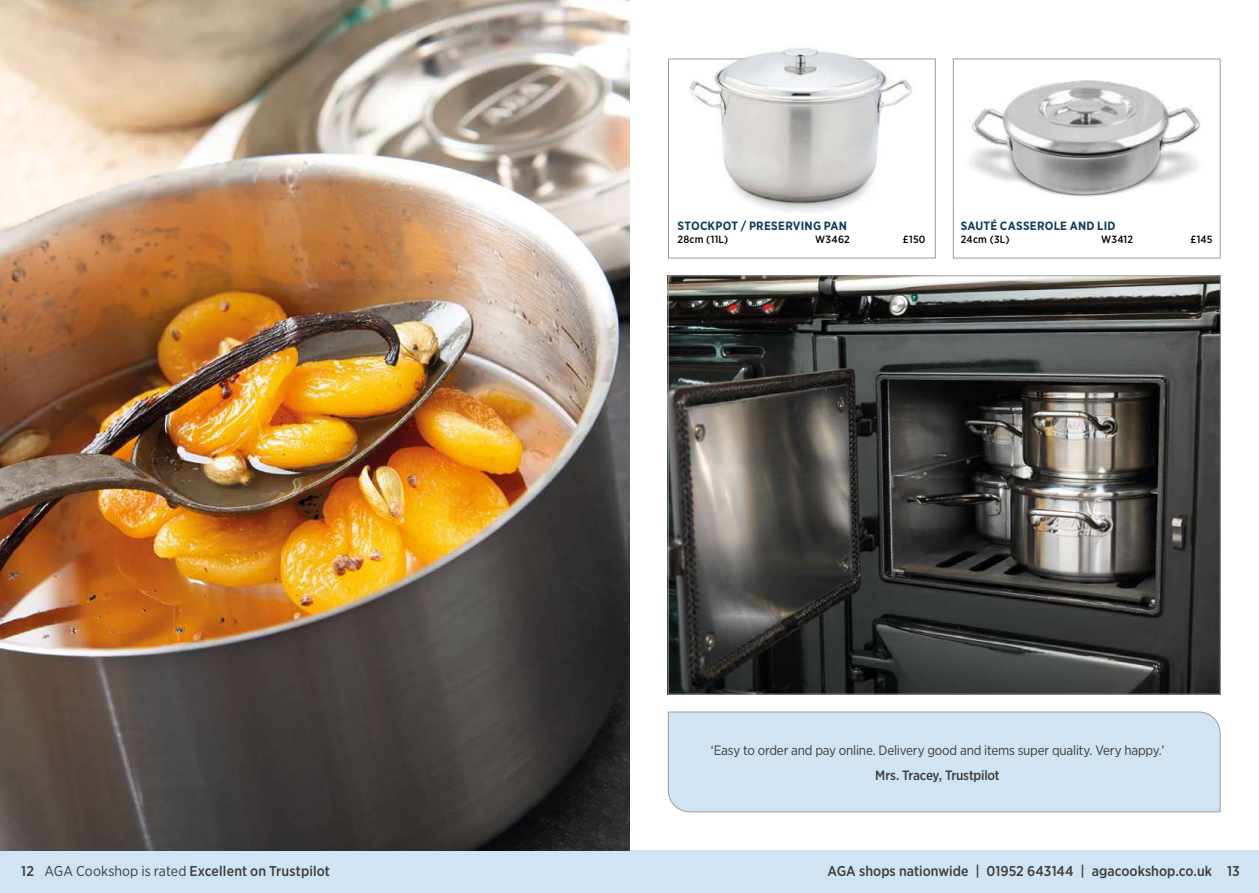
<style>
.page{position:relative;width:1259px;height:893px;background:#fff}
.page>*{position:absolute;margin:0;border:0;box-sizing:border-box;transform-origin:0 0}
.t1{font:500 14.25px "Gotham Narrow";color:#3c3c3b}
.t2{font:13.5px "Gotham Narrow";letter-spacing:-.015em;color:#3c3c3b}
.t3{font:500 13.5px "Gotham Narrow";letter-spacing:-.015em;color:#3c3c3b}
.t4{font:700 12px "Gotham Narrow";letter-spacing:.02em;color:#123f59}
.t5{font:500 10.5px "Gotham Narrow";letter-spacing:.02em;color:#000}
.s1{font-weight:400}
</style>
<div class="page">
<div style="left:0;top:850px;width:629px;height:43px;background:#d0e4f3"></div>
<div style="left:629px;top:850px;width:630px;height:43px;background:#d0e4f3"></div>
<img style="left:670px;top:277px;width:548px;height:415px">
<div style="left:668px;top:59px;width:267px;height:199px;border:1px solid #9d9d9c"></div>
<div style="left:953px;top:59px;width:267px;height:199px;border:1px solid #9d9d9c"></div>
<img style="left:969px;top:80px;width:232px;height:117px">
<img style="left:0;top:0;width:629px;height:850px">
<img style="left:689px;top:48px;width:225px;height:164px">
<div style="left:667px;top:711px;width:554px;height:102px;background:#d0e4f3"></div>
<p class="t4" style="left:677px;top:218px;width:171px">STOCKPOT / PRESERVING PAN</p>
<p class="t5" style="left:677px;top:233px;width:52px">28cm (11L)</p>
<p class="t5" style="left:815px;top:233px;width:36px">W3462</p>
<p class="t5" style="left:903px;top:233px;width:24px">£150</p>
<p class="t4" style="left:961px;top:218px;width:156px">SAUTÉ CASSEROLE AND LID</p>
<p class="t5" style="left:961px;top:233px;width:50px">24cm (3L)</p>
<p class="t5" style="left:1101px;top:233px;width:33px">W3412</p>
<p class="t5" style="left:1190px;top:233px;width:24px">£145</p>
<p class="t2" style="left:711px;top:742px;width:455px">‘Easy to order and pay online. Delivery good and items super quality. Very happy.’</p>
<p class="t3" style="left:875px;top:766px;width:126px">Mrs. Tracey, Trustpilot</p>
<p class="t1" style="left:45px;top:862px;width:287px"><span class="s1">AGA Cookshop is rated</span> Excellent on Trustpilot</p>
<p class="t1" style="left:827px;top:862px;width:386px">AGA shops nationwide | 01952 643144 | agacookshop.co.uk</p>
<p class="t1" style="left:21px;top:862px;width:14px">12</p>
<p class="t1" style="left:1227px;top:862px;width:14px">13</p>
</div>
